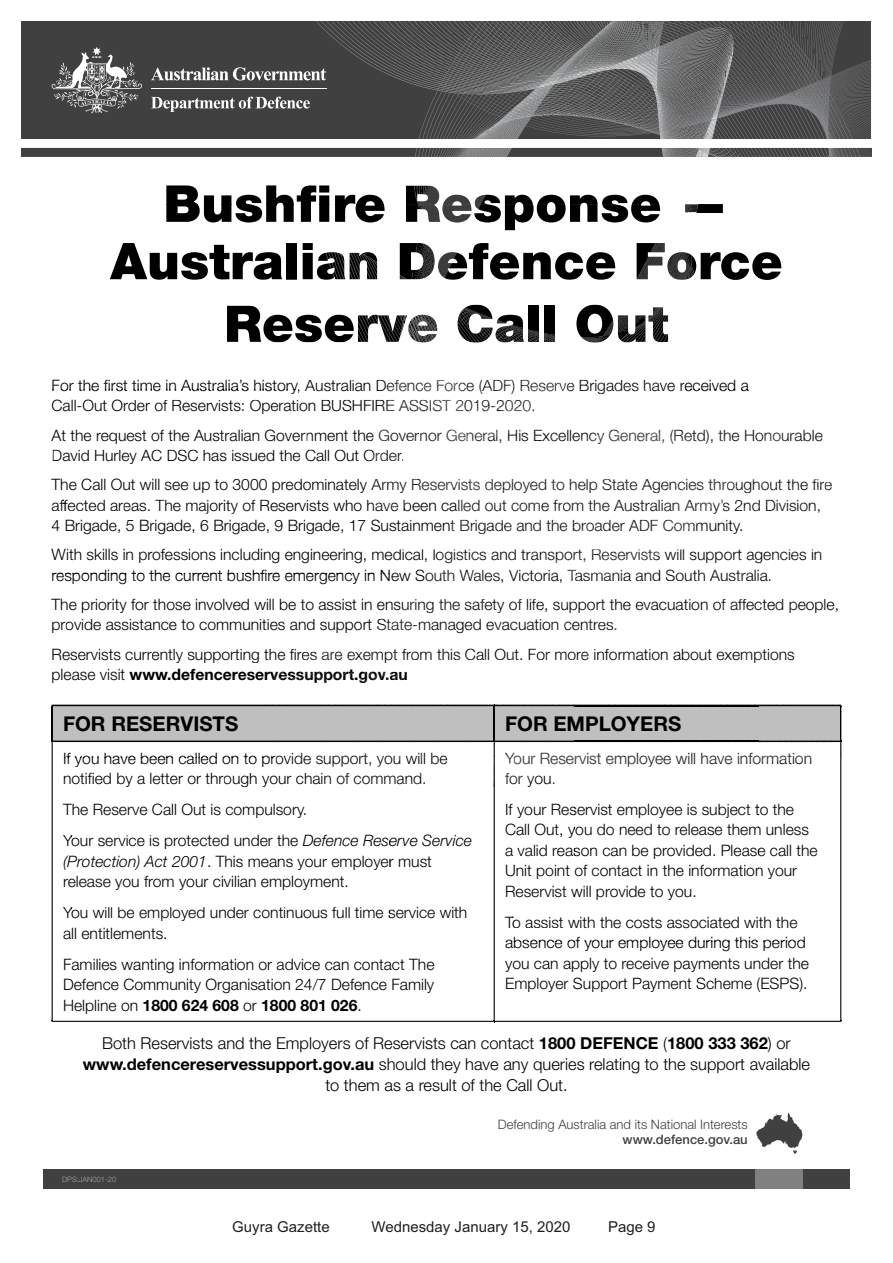
<style>
.page{position:relative;width:893px;height:1263px;background:#fff}
.page>*{position:absolute;margin:0;border:0;box-sizing:border-box;transform-origin:0 0}
.t1{font:900 51px/57.4px "Helvetica Neue LT Std";color:#000;text-align:center}
.t2{font:700 20.4px "Helvetica Neue LT Std";color:#000}
.t3{font:300 16.5px "Helvetica Neue LT Std";color:#000}
.t4{font:300 15.75px/20.4px "Helvetica Neue LT Std";color:#000}
.t5{font:700 15.75px "Helvetica Neue LT Std";color:#000}
.t6{font:15px "Arial";color:#231f20}
.t7{font:300 13.05px/14.7px "Helvetica Neue LT Std";color:#404040;text-align:right}
.t8{font:300 7.5px "Helvetica Neue LT Std";color:#a6a6a6}
.s1{font-weight:300}
.s2{font-style:italic}
.s3{font-weight:700}
.s4{font-weight:500}
</style>
<div class="page">
<svg style="left:22px;top:148px;width:849px;height:9px;background:#49494a"></svg>
<svg style="left:22px;top:21px;width:849px;height:118px;background:#515152"></svg>
<svg style="left:51px;top:47px;width:91px;height:66px;background:#6c6c6c"></svg>
<hr style="left:151px;top:88px;width:175px;height:1px;background:#fff">
<svg style="left:151px;top:67px;width:175px;height:13px"></svg>
<svg style="left:151px;top:97px;width:159px;height:15px"></svg>
<hr style="left:52px;top:742px;width:1px;height:279px;background:#231f20">
<hr style="left:494px;top:742px;width:1px;height:279px;background:#231f20">
<hr style="left:840px;top:742px;width:1px;height:279px;background:#231f20">
<hr style="left:52px;top:1021px;width:442px;height:1px;background:#231f20">
<hr style="left:494px;top:1021px;width:347px;height:1px;background:#231f20">
<div style="left:43px;top:1170px;width:807px;height:19px;background:#404040"></div>
<div style="left:755px;top:1170px;width:47px;height:19px;background:#808080"></div>
<svg style="left:756px;top:1112px;width:46px;height:42px"></svg>
<img style="left:368px;top:64px;width:22px;height:11px">
<img style="left:375px;top:21px;width:15px;height:17px">
<svg style="left:384px;top:22px;width:5px;height:12px"></svg>
<img style="left:437px;top:88px;width:101px;height:7px">
<img style="left:419px;top:138px;width:99px;height:1px">
<img style="left:441px;top:91px;width:78px;height:4px">
<img style="left:447px;top:93px;width:89px;height:1px">
<img style="left:525px;top:125px;width:49px;height:10px">
<img style="left:501px;top:116px;width:29px;height:10px">
<img style="left:415px;top:156px;width:92px;height:1px">
<img style="left:443px;top:77px;width:127px;height:16px">
<img style="left:665px;top:137px;width:47px;height:1px">
<img style="left:712px;top:138px;width:45px;height:1px">
<img style="left:660px;top:138px;width:52px;height:1px">
<svg style="left:685px;top:204px;width:13px;height:1px"></svg>
<img style="left:663px;top:156px;width:45px;height:1px">
<img style="left:574px;top:130px;width:94px;height:7px">
<img style="left:634px;top:126px;width:53px;height:7px">
<img style="left:712px;top:155px;width:45px;height:2px">
<img style="left:696px;top:148px;width:14px;height:6px">
<img style="left:659px;top:120px;width:48px;height:11px">
<img style="left:760px;top:138px;width:64px;height:1px">
<img style="left:759px;top:156px;width:69px;height:1px">
<img style="left:852px;top:138px;width:19px;height:1px">
<img style="left:859px;top:156px;width:12px;height:1px">
<img style="left:828px;top:148px;width:31px;height:9px">
<img style="left:824px;top:128px;width:28px;height:11px">
<img style="left:337px;top:278px;width:40px;height:2px">
<svg style="left:359px;top:337px;width:9px;height:5px"></svg>
<img style="left:462px;top:380px;width:81px;height:8px">
<img style="left:464px;top:388px;width:104px;height:1px">
<img style="left:403px;top:315px;width:35px;height:23px">
<img style="left:415px;top:339px;width:16px;height:3px">
<img style="left:580px;top:387px;width:79px;height:2px">
<img style="left:438px;top:400px;width:28px;height:9px">
<img style="left:450px;top:429px;width:60px;height:6px">
<img style="left:472px;top:435px;width:26px;height:6px">
<img style="left:440px;top:430px;width:31px;height:11px">
<img style="left:434px;top:404px;width:19px;height:4px">
<svg style="left:453px;top:403px;width:10px;height:5px"></svg>
<img style="left:477px;top:409px;width:58px;height:3px">
<img style="left:465px;top:410px;width:67px;height:2px">
<img style="left:419px;top:408px;width:44px;height:2px">
<img style="left:414px;top:410px;width:47px;height:2px">
<img style="left:463px;top:389px;width:91px;height:3px">
<img style="left:479px;top:390px;width:71px;height:3px">
<svg style="left:427px;top:380px;width:31px;height:9px"></svg>
<img style="left:425px;top:389px;width:28px;height:3px">
<img style="left:574px;top:554px;width:85px;height:5px">
<img style="left:493px;top:763px;width:2px;height:24px">
<svg style="left:52px;top:704px;width:790px;height:59px"></svg>
<img style="left:812px;top:757px;width:28px;height:3px">
<img style="left:758px;top:759px;width:54px;height:4px">
<p class="t1" style="left:110px;top:175px;width:674px">Bushfire Response —<br>Australian Defence Force</p>
<p class="t1" style="left:224px;top:295px;width:446px">Reserve Call Out</p>
<p class="t4" style="left:52px;top:377px;width:699px">For the first time in Australia s history, Australian Defence Force (ADF) Reserve Brigades have received a<br>Call-Out Order of Reservists: Operation BUSHFIRE ASSIST 2019-2020.</p>
<p class="t4" style="left:52px;top:427px;width:773px">At the request of the Australian Government the Governor General, His Excellency General, (Retd), the Honourable<br>David Hurley AC DSC has issued the Call Out Order.</p>
<p class="t4" style="left:52px;top:476px;width:782px">The Call Out will see up to 3000 predominately Army Reservists deployed to help State Agencies throughout the fire</p>
<p class="t4" style="left:52px;top:513px;width:772px;line-height:29.4px">4 Brigade, 5 Brigade, 6 Brigade, 9 Brigade, 17 Sustainment Brigade and the broader ADF Community.<br>With skills in professions including engineering, medical, logistics and transport, Reservists will support agencies in</p>
<p class="t4" style="left:239px;top:377px;width:6px">’</p>
<p class="t4" style="left:52px;top:497px;width:771px">affected areas. The majority of Reservists who have been called out come from the Australian Army’s 2nd Division,</p>
<p class="t4" style="left:52px;top:562px;width:789px;line-height:29.4px">responding to the current bushfire emergency in New South Wales, Victoria, Tasmania and South Australia.<br>The priority for those involved will be to assist in ensuring the safety of life, support the evacuation of affected people,</p>
<p class="t4" style="left:52px;top:612px;width:745px;line-height:29.4px">provide assistance to communities and support State-managed evacuation centres.<br>Reservists currently supporting the fires are exempt from this Call Out. For more information about exemptions</p>
<p class="t5" style="left:52px;top:669px;width:358px"><span class="s1">please visit</span> www.defencereservessupport.gov.au</p>
<p class="t2" style="left:505px;top:716px;width:178px">FOR EMPLOYERS</p>
<p class="t4" style="left:63px;top:750px;width:386px">If you have been called on to provide support, you will be notified by a letter or through your chain of command.</p>
<p class="t4" style="left:63px;top:796px;width:411px;line-height:31.2px">The Reserve Call Out is compulsory.<br>Your service is protected under the <span class="s2">Defence Reserve Service</span></p>
<p class="t4" style="left:63px;top:853px;width:370px"><span class="s2">(Protection) Act 2001</span>. This means your employer must release you from your civilian employment.</p>
<p class="t4" style="left:63px;top:904px;width:406px">You will be employed under continuous full time service with all entitlements.</p>
<p class="t2" style="left:63px;top:716px;width:177px">FOR RESERVISTS</p>
<p class="t4" style="left:505px;top:750px;width:309px">Your Reservist employee will have information for you.</p>
<p class="t4" style="left:505px;top:801px;width:314px">If your Reservist employee is subject to the Call Out, you do need to release them unless a valid reason can be provided. Please call the Unit point of contact in the information your Reservist will provide to you.</p>
<p class="t4" style="left:505px;top:914px;width:294px">To assist with the costs associated with the</p>
<p class="t4" style="left:505px;top:934px;width:305px">absence of your employee during this period you can apply to receive payments under the<br>Employer Support Payment Scheme (ESPS).</p>
<p class="t4" style="left:63px;top:956px;width:373px;text-align:justify">Families wanting information or advice can contact The Defence Community Organisation 24/7 Defence Family Helpline on <span class="s3">1800 624 608</span> or <span class="s3">1800 801 026</span>.</p>
<p class="t3" style="left:102px;top:1037px;width:690px">Both Reservists and the Employers of Reservists can contact <span class="s3">1800 DEFENCE</span> (<span class="s3">1800 333 362</span>) or</p>
<p class="t3" style="left:325px;top:1080px;width:244px">to them as a result of the Call Out.</p>
<p class="t3" style="left:83px;top:1058px;width:729px"><span class="s3">www.defencereservessupport.gov.au</span> should they have any queries relating to the support available</p>
<p class="t8" style="left:62px;top:1176px;width:55px">DPS:JAN001-20</p>
<p class="t7" style="left:498px;top:1119px;width:251px">Defending Australia and its National Interests <span class="s4">www.defence.gov.au</span></p>
<p class="t6" style="left:232px;top:1221px;width:99px">Guyra Gazette</p>
<p class="t6" style="left:371px;top:1221px;width:201px">Wednesday January 15, 2020</p>
<p class="t6" style="left:608px;top:1221px;width:49px">Page 9</p>
</div>
